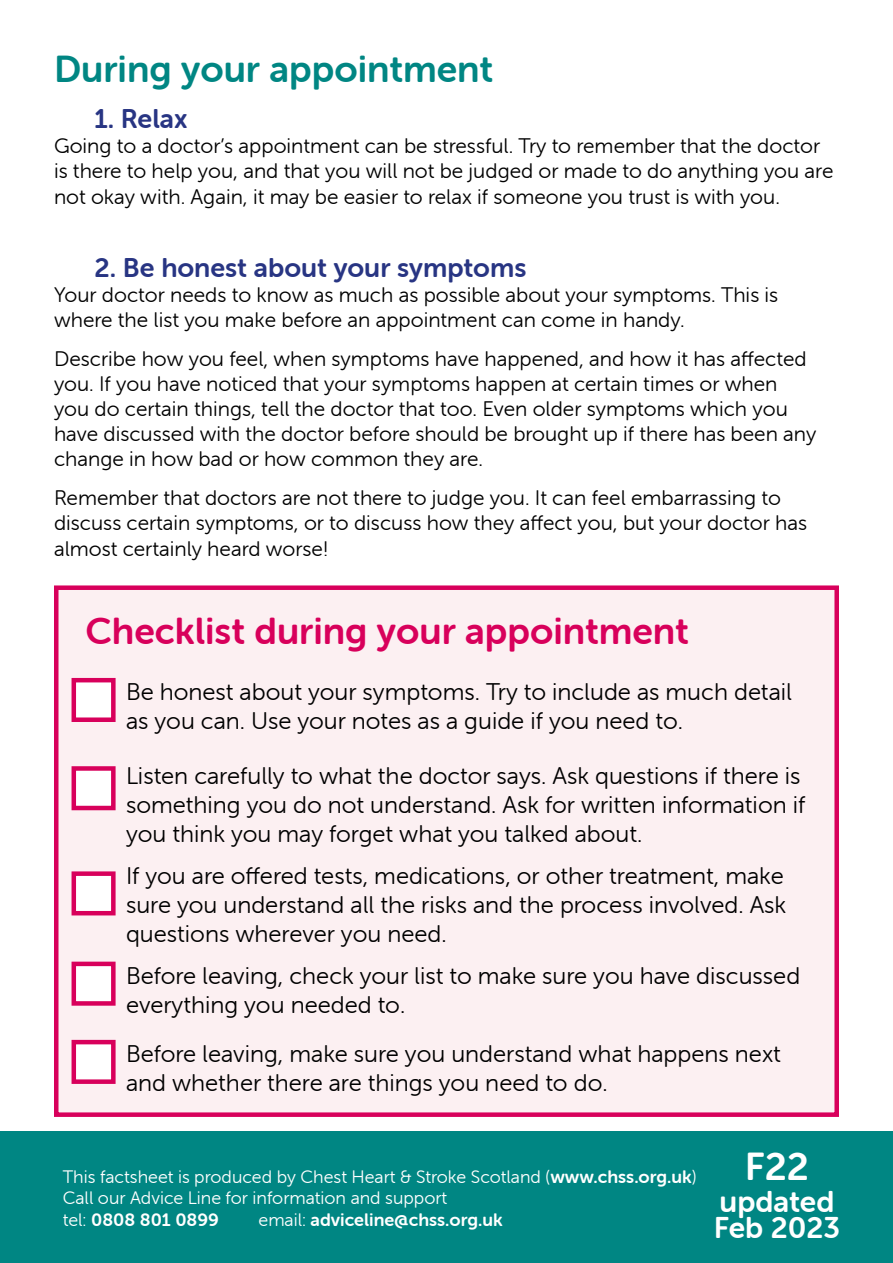
<style>
.page{position:relative;width:893px;height:1263px;background:#fff}
.page>*{position:absolute;margin:0;border:0;box-sizing:border-box;transform-origin:0 0}
.t1{font:39px "Museo Sans Rounded 700";color:#fff}
.t2{font:37.5px "Museo Sans Rounded 700";color:#d8005b}
.t3{font:37.5px "Museo Sans Rounded 700";color:#008683}
.t4{font:30px/25.5px "Museo Sans Rounded 700";color:#fff}
.t5{font:27px "Museo Sans Rounded 700";color:#283583}
.t6{font:24px/28.8px "Museo Sans Rounded 300";color:#000}
.t7{font:21px/25.2px "Museo Sans Rounded 300";color:#000}
.t8{font:18px/21.6px "Museo Sans Rounded 300";color:#fff}
.t9{font:18px "Museo Sans Rounded 700";color:#fff}
.s1{font-family:"Museo Sans Rounded 700"}
.s2{font-family:"Museo Sans Rounded 300"}
</style>
<div class="page">
<div style="left:0;top:1131px;width:893px;height:132px;background:#008683"></div>
<div style="left:56px;top:588px;width:781px;height:527px;background:#fcf0f2"></div>
<div style="left:54px;top:585px;width:785px;height:532px;border:4px solid #d8005b"></div>
<div style="left:72px;top:766px;width:44px;height:44px;background:#fff;border:4px solid #d8005b"></div>
<div style="left:72px;top:678px;width:44px;height:44px;background:#fff;border:4px solid #d8005b"></div>
<div style="left:72px;top:871px;width:44px;height:44px;background:#fff;border:4px solid #d8005b"></div>
<div style="left:72px;top:1040px;width:44px;height:44px;background:#fff;border:4px solid #d8005b"></div>
<div style="left:72px;top:962px;width:44px;height:44px;background:#fff;border:4px solid #d8005b"></div>
<h2 class="t3" style="left:54px;top:48px;width:441px">During your appointment</h2>
<p class="t5" style="left:94px;top:104px;width:95px">1. Relax</p>
<p class="t7" style="left:54px;top:134px;width:781px">Going to a doctor’s appointment can be stressful. Try to remember that the doctor is there to help you, and that you will not be judged or made to do anything you are not okay with. Again, it may be easier to relax if someone you trust is with you.</p>
<p class="t5" style="left:94px;top:252px;width:433px">2. Be honest about your symptoms</p>
<p class="t7" style="left:54px;top:282px;width:726px">Your doctor needs to know as much as possible about your symptoms. This is where the list you make before an appointment can come in handy.</p>
<p class="t7" style="left:54px;top:346px;width:764px">Describe how you feel, when symptoms have happened, and how it has affected you. If you have noticed that your symptoms happen at certain times or when you do certain things, tell the doctor that too. Even older symptoms which you have discussed with the doctor before should be brought up if there has been any change in how bad or how common they are.</p>
<p class="t7" style="left:54px;top:486px;width:755px">Remember that doctors are not there to judge you. It can feel embarrassing to discuss certain symptoms, or to discuss how they affect you, but your doctor has almost certainly heard worse!</p>
<h2 class="t2" style="left:86px;top:610px;width:605px">Checklist during your appointment</h2>
<p class="t6" style="left:126px;top:677px;width:667px">Be honest about your symptoms. Try to include as much detail as you can. Use your notes as a guide if you need to.</p>
<p class="t6" style="left:126px;top:762px;width:681px">Listen carefully to what the doctor says. Ask questions if there is something you do not understand. Ask for written information if you think you may forget what you talked about.</p>
<p class="t6" style="left:126px;top:862px;width:662px;text-align:justify">If you are offered tests, medications, or other treatment, make sure you understand all the risks and the process involved. Ask questions wherever you need.</p>
<p class="t6" style="left:126px;top:962px;width:676px">Before leaving, check your list to make sure you have discussed everything you needed to.</p>
<p class="t6" style="left:126px;top:1039px;width:656px">Before leaving, make sure you understand what happens next and whether there are things you need to do.</p>
<p class="t8" style="left:63px;top:1166px;width:635px">This factsheet is produced by Chest Heart &amp; Stroke Scotland (<span class="s1">www.chss.org.uk</span>)<br>Call our Advice Line for information and support</p>
<p class="t9" style="left:63px;top:1210px;width:158px"><span class="s2">tel:</span> 0808 801 0899</p>
<p class="t9" style="left:259px;top:1210px;width:246px"><span class="s2">email:</span> adviceline@chss.org.uk</p>
<h1 class="t1" style="left:745px;top:1145px;width:66px">F22</h1>
<h3 class="t4" style="left:714px;top:1189px;width:128px">updated<br>Feb 2023</h3>
</div>
